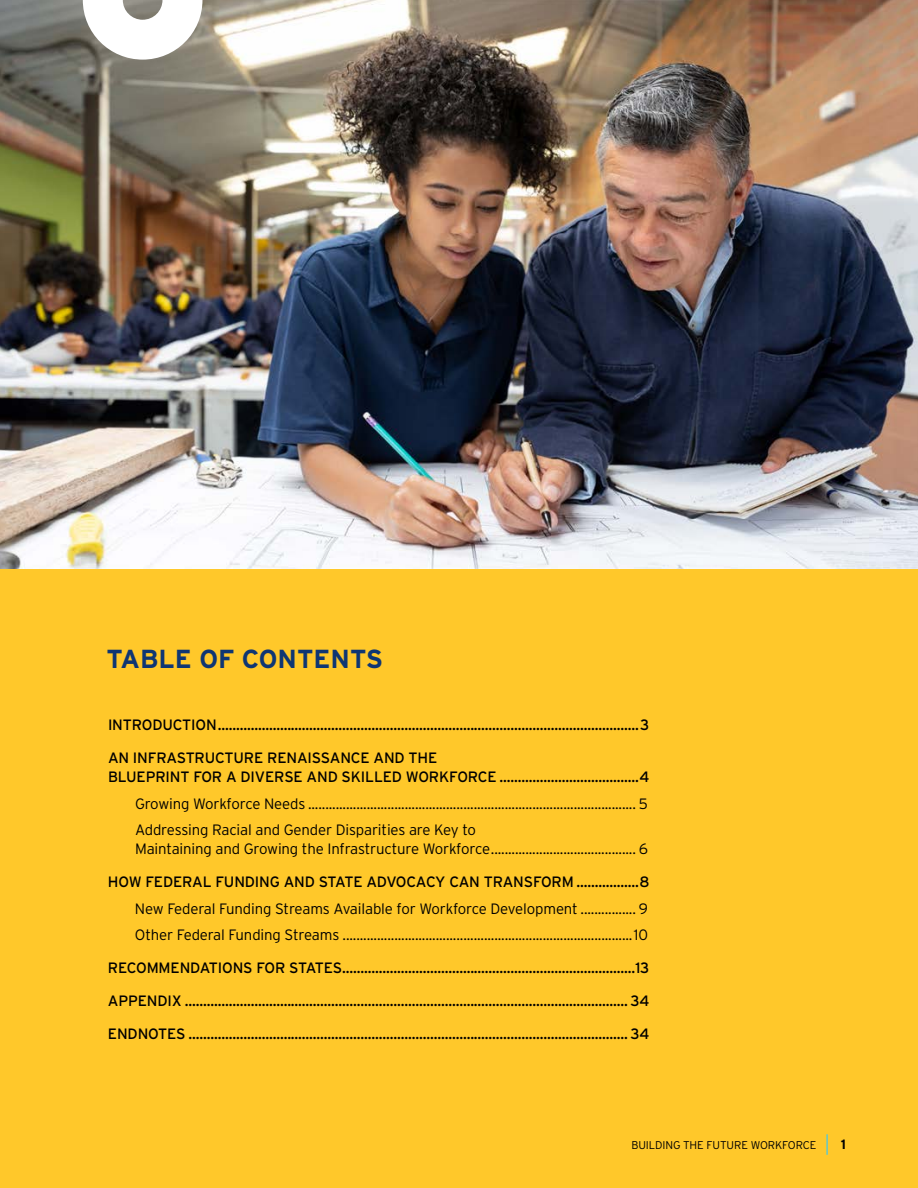
<style>
.page{position:relative;width:918px;height:1188px;background:#ffc82a}
.page>*{position:absolute;margin:0;border:0;box-sizing:border-box;transform-origin:0 0}
.t1{font:700 26.1px "Interstate";color:#0f3673}
.t2{font:15px/19.5px "Interstate";letter-spacing:-.01em;color:#000}
.t3{font:300 15px/26.2px "Interstate";letter-spacing:-.01em;color:#000}
.t4{font:700 13.5px "Interstate";color:#000}
.t5{font:300 11.25px "Interstate";letter-spacing:-.01em;color:#000}
</style>
<div class="page">
<img style="left:0;top:0;width:918px;height:568px">
<svg style="left:83px;top:0;width:119px;height:60px;background:#d9d7d4"></svg>
<hr style="left:826px;top:1134px;width:2px;height:21px;background:#66c7c7">
<h1 class="t1" style="left:106px;top:645px;width:278px">TABLE OF CONTENTS</h1>
<p class="t2" style="left:108px;top:715px;width:543px">INTRODUCTION...................................................................................................................3</p>
<p class="t2" style="left:108px;top:748px;width:543px">AN INFRASTRUCTURE RENAISSANCE AND THE<br>BLUEPRINT FOR A DIVERSE AND SKILLED WORKFORCE ......................................4</p>
<p class="t3" style="left:135px;top:790px;width:514px">Growing Workforce Needs ............................................................................................... 5<br>Addressing Racial and Gender Disparities are Key to</p>
<p class="t3" style="left:135px;top:836px;width:514px">Maintaining and Growing the Infrastructure Workforce.......................................... 6</p>
<p class="t2" style="left:108px;top:872px;width:543px">HOW FEDERAL FUNDING AND STATE ADVOCACY CAN TRANSFORM .................8</p>
<p class="t3" style="left:135px;top:895px;width:515px">New Federal Funding Streams Available for Workforce Development ................ 9<br>Other Federal Funding Streams ....................................................................................10</p>
<p class="t2" style="left:108px;top:958px;width:543px">RECOMMENDATIONS FOR STATES................................................................................13</p>
<p class="t2" style="left:108px;top:991px;width:543px">APPENDIX ......................................................................................................................... 34</p>
<p class="t2" style="left:108px;top:1024px;width:543px">ENDNOTES ........................................................................................................................ 34</p>
<p class="t5" style="left:631px;top:1139px;width:186px">BUILDING THE FUTURE WORKFORCE</p>
<p class="t4" style="left:841px;top:1137px;width:7px">1</p>
</div>
